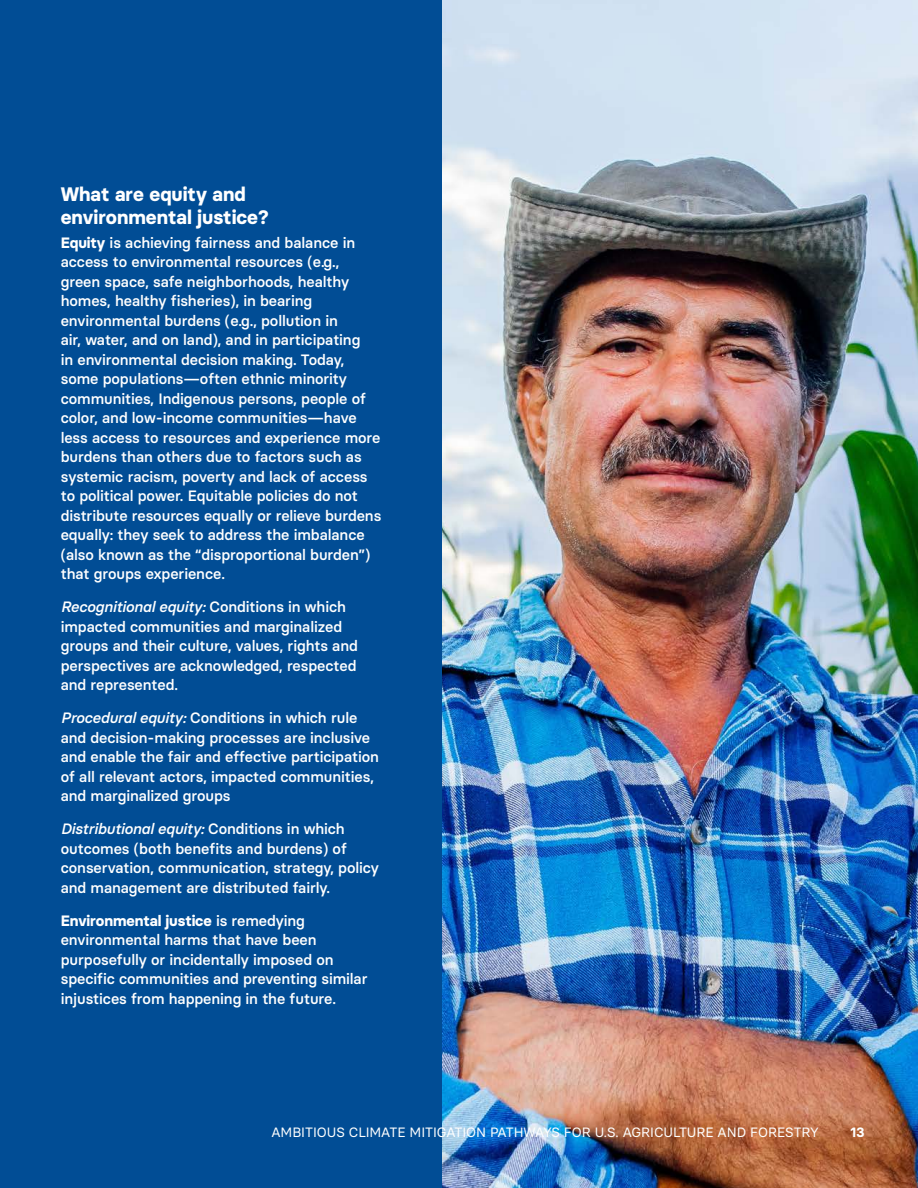
<style>
.page{position:relative;width:918px;height:1188px;background:#fff}
.page>*{position:absolute;margin:0;border:0;box-sizing:border-box;transform-origin:0 0}
.t1{font:700 19.5px/22.5px "Basier Circle";color:#fff}
.t2{font:500 15px/19.5px "Basier Circle";letter-spacing:-.005em;color:#fff}
.t3{font:13.5px "Basier Circle";letter-spacing:-.005em;color:#fff}
.t4{font:700 13.5px "Basier Circle";color:#fff}
.s1{font-weight:700}
.s2{font-style:italic}
</style>
<div class="page">
<div style="left:0;top:0;width:442px;height:1188px;background:#014d95"></div>
<img style="left:442px;top:0;width:476px;height:1188px">
<h1 class="t1" style="left:61px;top:183px;width:209px">What are equity and environmental justice?</h1>
<p class="t2" style="left:61px;top:233px;width:322px"><span class="s1">Equity</span> is achieving fairness and balance in access to environmental resources (e.g., green space, safe neighborhoods, healthy homes, healthy fisheries), in bearing environmental burdens (e.g., pollution in<br>air, water, and on land), and in participating<br>in environmental decision making. Today, some populations—often ethnic minority communities, Indigenous persons, people of color, and low-income communities—have less access to resources and experience more burdens than others due to factors such as systemic racism, poverty and lack of access to political power. Equitable policies do not distribute resources equally or relieve burdens equally: they seek to address the imbalance (also known as the “disproportional burden”) that groups experience.</p>
<p class="t2" style="left:61px;top:597px;width:299px"><span class="s2">Recognitional equity:</span> Conditions in which impacted communities and marginalized groups and their culture, values, rights and perspectives are acknowledged, respected and represented.</p>
<p class="t2" style="left:61px;top:708px;width:320px"><span class="s2">Procedural equity:</span> Conditions in which rule and decision-making processes are inclusive and enable the fair and effective participation of all relevant actors, impacted communities, and marginalized groups</p>
<p class="t2" style="left:61px;top:819px;width:320px"><span class="s2">Distributional equity:</span> Conditions in which outcomes (both benefits and burdens) of conservation, communication, strategy, policy and management are distributed fairly.</p>
<p class="t2" style="left:61px;top:911px;width:308px"><span class="s1">Environmental justice</span> is remedying environmental harms that have been purposefully or incidentally imposed on specific communities and preventing similar injustices from happening in the future.</p>
<p class="t3" style="left:271px;top:1124px;width:549px">AMBITIOUS CLIMATE MITIGATION PATHWAYS FOR U.S. AGRICULTURE AND FORESTRY</p>
<p class="t4" style="left:850px;top:1124px;width:16px">13</p>
</div>
